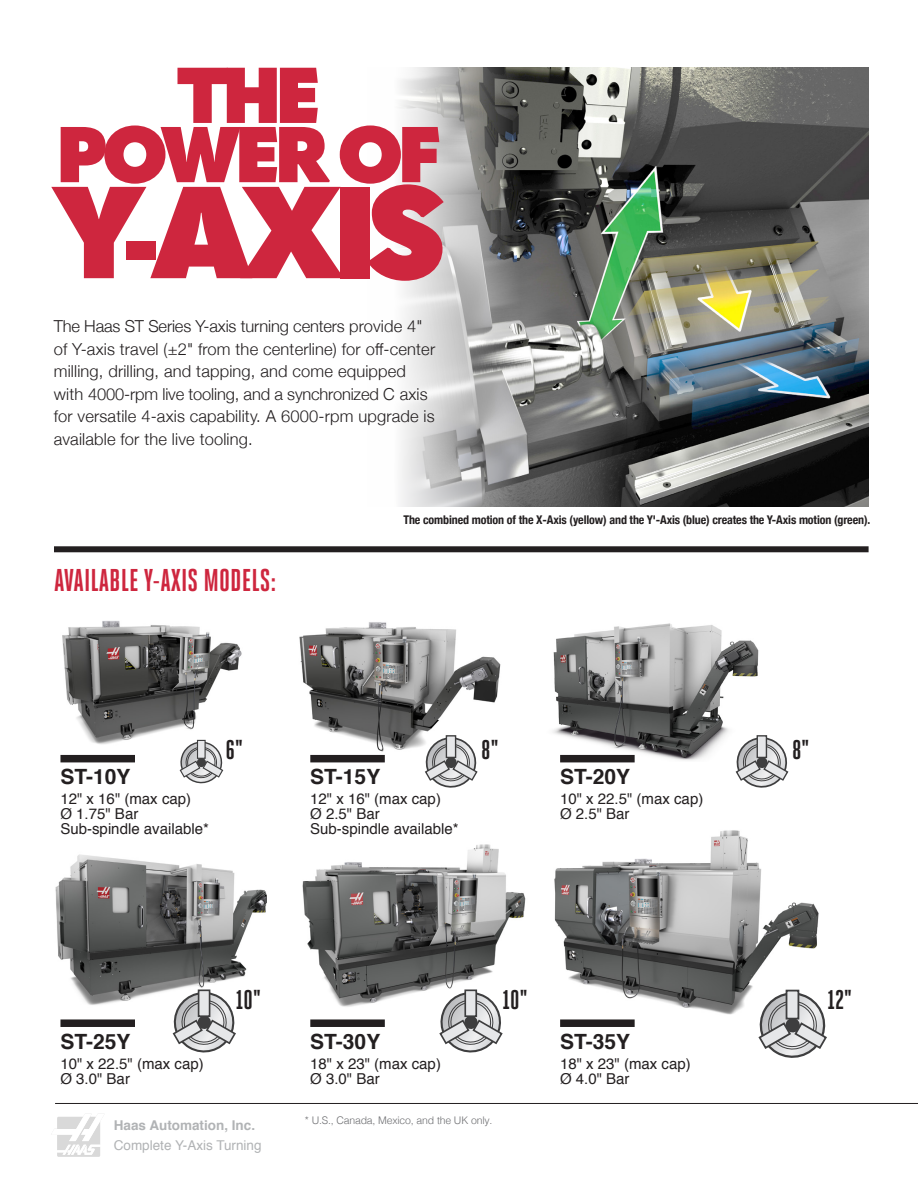
<style>
.page{position:relative;width:918px;height:1188px;background:#fff}
.page>*{position:absolute;margin:0;border:0;box-sizing:border-box;transform-origin:0 0}
.t1{font:800 129px "Quasimoda";color:#ce263e}
.t2{font:800 78px "Quasimoda";letter-spacing:-.08em;color:#ce263e}
.Chart_Section_Header{font:700 31.5px "Heroic Condensed";color:#ce263e}
.t3{font:700 27px "Heroic Condensed";color:#231f20}
.t4{font:700 21px "Helvetica";color:#231f20}
.Haas_Body_Copy{font:300 16.5px/22.5px "Helvetica Neue";letter-spacing:.01em;color:#231f20}
.t5{font:15px/15px "Helvetica";color:#231f20}
.t6{font:13.5px "Helvetica";color:#b1b3b5}
.t7{font:700 13.5px "Helvetica";color:#b1b3b5}
.Haas_Body_Copy-2{font:700 condensed 12px "Helvetica Neue";letter-spacing:-.01em;color:#231f20}
.t8{font:300 10.5px "Helvetica";letter-spacing:-.02em;color:#6c6d70}
</style>
<div class="page">
<img style="left:399px;top:68px;width:470px;height:438px">
<svg style="left:57px;top:1116px;width:43px;height:41px"></svg>
<hr style="left:55px;top:1103px;width:863px;height:1px;background:#231f20">
<div style="left:54px;top:546px;width:815px;height:6px;background:#231f20"></div>
<img style="left:61px;top:621px;width:181px;height:134px">
<img style="left:55px;top:854px;width:212px;height:151px">
<img style="left:299px;top:622px;width:202px;height:133px">
<img style="left:302px;top:844px;width:224px;height:163px">
<img style="left:553px;top:623px;width:206px;height:138px">
<img style="left:554px;top:830px;width:265px;height:185px">
<div style="left:60px;top:755px;width:75px;height:7px;background:#231f20"></div>
<div style="left:60px;top:1019px;width:75px;height:8px;background:#231f20"></div>
<div style="left:310px;top:755px;width:75px;height:7px;background:#231f20"></div>
<div style="left:310px;top:1019px;width:75px;height:8px;background:#231f20"></div>
<div style="left:560px;top:755px;width:75px;height:7px;background:#231f20"></div>
<div style="left:560px;top:1019px;width:75px;height:8px;background:#231f20"></div>
<svg style="left:178px;top:739px;width:46px;height:45px"></svg>
<div style="left:198px;top:740px;width:7px;height:18px;background:#e6e7e9"></div>
<div style="left:197px;top:740px;width:9px;height:19px;border:1px solid #3e3e3f"></div>
<svg style="left:423px;top:735px;width:56px;height:53px"></svg>
<div style="left:446px;top:736px;width:10px;height:21px;background:#e6e7e9"></div>
<div style="left:446px;top:735px;width:10px;height:23px;border:1px solid #3e3e3f"></div>
<svg style="left:734px;top:735px;width:55px;height:53px"></svg>
<div style="left:757px;top:736px;width:9px;height:21px;background:#e6e7e9"></div>
<div style="left:757px;top:735px;width:10px;height:23px;border:1px solid #3e3e3f"></div>
<svg style="left:171px;top:989px;width:66px;height:64px"></svg>
<div style="left:199px;top:990px;width:11px;height:26px;background:#e6e7e9"></div>
<div style="left:198px;top:989px;width:12px;height:28px;border:2px solid #3e3e3f"></div>
<svg style="left:437px;top:989px;width:67px;height:64px"></svg>
<div style="left:465px;top:990px;width:11px;height:26px;background:#e6e7e9"></div>
<div style="left:464px;top:989px;width:13px;height:28px;border:2px solid #3e3e3f"></div>
<svg style="left:756px;top:989px;width:71px;height:69px"></svg>
<div style="left:787px;top:991px;width:11px;height:28px;background:#e6e7e9"></div>
<div style="left:786px;top:990px;width:13px;height:30px;border:2px solid #3e3e3f"></div>
<p class="t2" style="left:177px;top:33px;width:146px">THE</p>
<p class="t2" style="left:56px;top:92px;width:388px">POWER OF</p>
<p class="t1" style="left:52px;top:130px;width:396px">Y-AXIS</p>
<p class="Haas_Body_Copy" style="left:54px;top:314px;width:383px">The Haas ST Series Y-axis turning centers provide 4" of Y-axis travel (±2" from the centerline) for off-center milling, drilling, and tapping, and come equipped with 4000-rpm live tooling, and a synchronized C axis for versatile 4-axis capability. A 6000-rpm upgrade is available for the live tooling.</p>
<p class="Chart_Section_Header" style="left:54px;top:563px;width:224px">AVAILABLE Y-AXIS MODELS:</p>
<p class="Haas_Body_Copy-2" style="left:403px;top:510px;width:468px">The combined motion of the X-Axis (yellow) and the Y'-Axis (blue) creates the Y-Axis motion (green).</p>
<p class="t4" style="left:60px;top:760px;width:72px">ST-10Y</p>
<p class="t5" style="left:60px;top:792px;width:132px">12" x 16" (max cap)<br>Ø 1.75" Bar</p>
<p class="t5" style="left:60px;top:822px;width:150px">Sub-spindle available*</p>
<p class="t3" style="left:226px;top:735px;width:19px">6"</p>
<p class="t3" style="left:481px;top:735px;width:19px">8"</p>
<p class="t3" style="left:792px;top:735px;width:19px">8"</p>
<p class="t4" style="left:310px;top:760px;width:72px">ST-15Y</p>
<p class="t5" style="left:310px;top:792px;width:132px">12" x 16" (max cap)<br>Ø 2.5" Bar</p>
<p class="t5" style="left:310px;top:822px;width:150px">Sub-spindle available*</p>
<p class="t4" style="left:560px;top:760px;width:72px">ST-20Y</p>
<p class="t5" style="left:560px;top:792px;width:145px">10" x 22.5" (max cap)</p>
<p class="t5" style="left:560px;top:807px;width:71px">Ø 2.5" Bar</p>
<p class="t4" style="left:60px;top:1025px;width:72px">ST-25Y</p>
<p class="t5" style="left:60px;top:1057px;width:145px">10" x 22.5" (max cap)<br>Ø 3.0" Bar</p>
<p class="t3" style="left:236px;top:985px;width:26px">10"</p>
<p class="t3" style="left:503px;top:985px;width:26px">10"</p>
<p class="t3" style="left:827px;top:985px;width:26px">12"</p>
<p class="t4" style="left:310px;top:1025px;width:72px">ST-30Y</p>
<p class="t5" style="left:310px;top:1057px;width:132px">18" x 23" (max cap)<br>Ø 3.0" Bar</p>
<p class="t4" style="left:560px;top:1025px;width:72px">ST-35Y</p>
<p class="t5" style="left:560px;top:1057px;width:132px">18" x 23" (max cap)<br>Ø 4.0" Bar</p>
<p class="t7" style="left:114px;top:1114px;width:143px">Haas Automation, Inc.</p>
<p class="t6" style="left:114px;top:1134px;width:149px">Complete Y-Axis Turning</p>
<p class="t8" style="left:305px;top:1111px;width:189px">* U.S., Canada, Mexico, and the UK only.</p>
</div>
